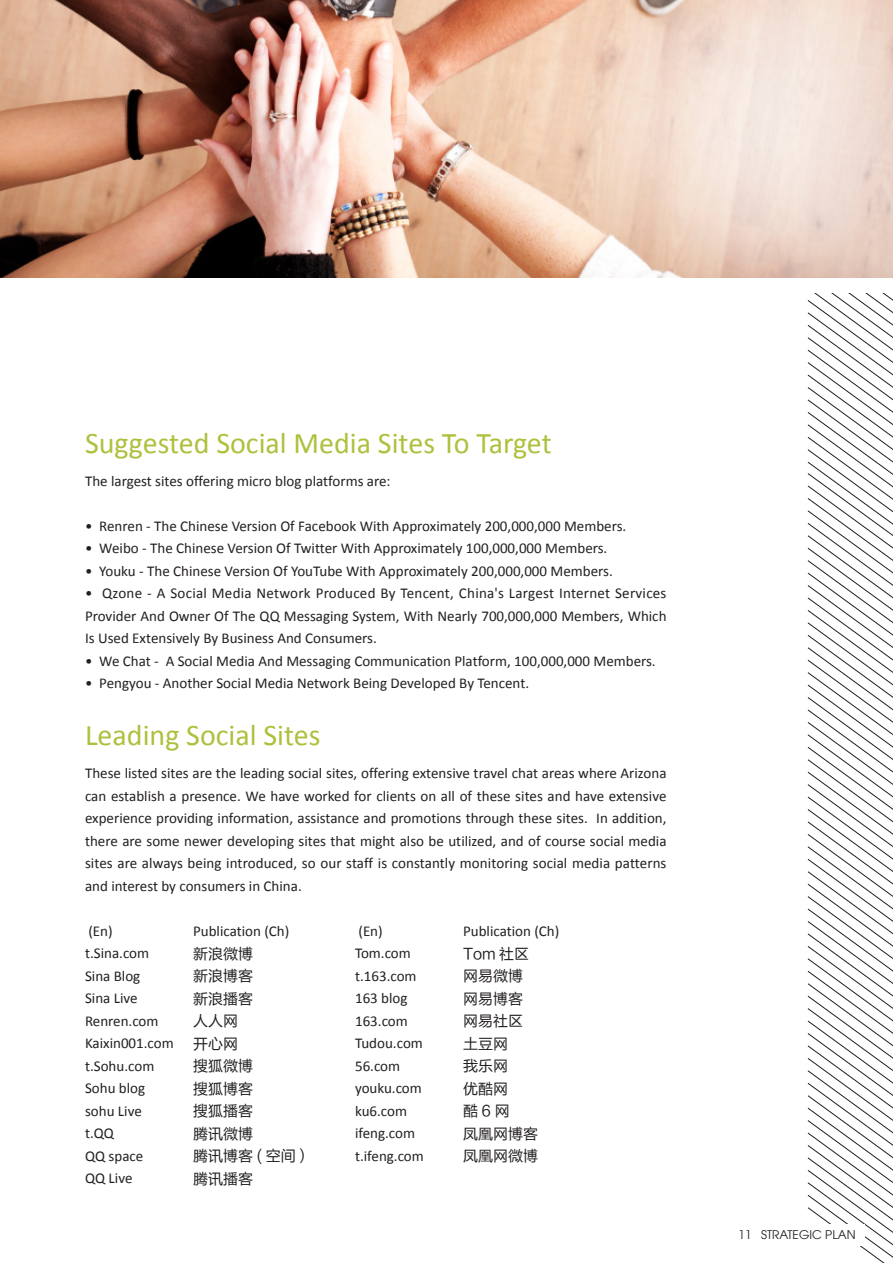
<style>
.page{position:relative;width:893px;height:1263px;background:#fff}
.page>*{position:absolute;margin:0;border:0;box-sizing:border-box;transform-origin:0 0}
.t1{font:30px "Calibri";color:#afc03d}
.t2{font:15px/22.5px "Calibri";color:#231f20;text-align:justify}
.t3{font:15px "FZLTHK GBK1 0";color:#231f20}
.t4{font:12px "Avant Garde LT";color:#231f20}
</style>
<div class="page">
<svg style="left:807px;top:293px;width:86px;height:970px"></svg>
<div style="left:737px;top:1224px;width:127px;height:21px;background:#fff"></div>
<img style="left:0;top:0;width:893px;height:277px">
<p class="t1" style="left:85px;top:424px;width:468px">Suggested Social Media Sites To Target</p>
<p class="t2" style="left:85px;top:469px;width:307px">The largest sites offering micro blog platforms are:</p>
<p class="t2" style="left:85px;top:514px;width:543px">• Renren - The Chinese Version Of Facebook With Approximately 200,000,000 Members.</p>
<p class="t2" style="left:85px;top:537px;width:524px">• Weibo - The Chinese Version Of Twitter With Approximately 100,000,000 Members.</p>
<p class="t2" style="left:85px;top:559px;width:529px">• Youku - The Chinese Version Of YouTube With Approximately 200,000,000 Members.</p>
<p class="t2" style="left:85px;top:582px;width:583px">• Qzone - A Social Media Network Produced By Tencent, China's Largest Internet Services Provider And Owner Of The QQ Messaging System, With Nearly 700,000,000 Members, Which Is Used Extensively By Business And Consumers.</p>
<p class="t2" style="left:85px;top:649px;width:572px">• We Chat - A Social Media And Messaging Communication Platform, 100,000,000 Members.</p>
<p class="t2" style="left:85px;top:672px;width:446px">• Pengyou - Another Social Media Network Being Developed By Tencent.</p>
<p class="t1" style="left:85px;top:716px;width:237px">Leading Social Sites</p>
<p class="t2" style="left:85px;top:762px;width:583px">These listed sites are the leading social sites, offering extensive travel chat areas where Arizona can establish a presence. We have worked for clients on all of these sites and have extensive experience providing information, assistance and promotions through these sites. In addition, there are some newer developing sites that might also be utilized, and of course social media sites are always being introduced, so our staff is constantly monitoring social media patterns and interest by consumers in China.</p>
<p class="t2" style="left:88px;top:919px;width:26px">(En)</p>
<p class="t2" style="left:193px;top:919px;width:98px">Publication (Ch)</p>
<p class="t2" style="left:358px;top:919px;width:26px">(En)</p>
<p class="t2" style="left:463px;top:919px;width:98px">Publication (Ch)</p>
<p class="t2" style="left:85px;top:942px;width:66px">t.Sina.com</p>
<p class="t3" style="left:193px;top:945px;width:61px">新浪微博</p>
<p class="t2" style="left:355px;top:942px;width:57px">Tom.com</p>
<p class="t3" style="left:463px;top:945px;width:68px">Tom 社区</p>
<p class="t2" style="left:85px;top:964px;width:57px">Sina Blog</p>
<p class="t3" style="left:193px;top:968px;width:61px">新浪博客</p>
<p class="t2" style="left:355px;top:964px;width:63px">t.163.com</p>
<p class="t3" style="left:463px;top:968px;width:61px">网易微博</p>
<p class="t2" style="left:85px;top:987px;width:54px">Sina Live</p>
<p class="t3" style="left:193px;top:990px;width:61px">新浪播客</p>
<p class="t2" style="left:355px;top:987px;width:54px">163 blog</p>
<p class="t3" style="left:463px;top:990px;width:61px">网易博客</p>
<p class="t2" style="left:85px;top:1009px;width:75px">Renren.com</p>
<p class="t3" style="left:193px;top:1013px;width:46px">人人网</p>
<p class="t2" style="left:355px;top:1009px;width:54px">163.com</p>
<p class="t3" style="left:463px;top:1013px;width:61px">网易社区</p>
<p class="t2" style="left:85px;top:1032px;width:90px">Kaixin001.com</p>
<p class="t3" style="left:193px;top:1035px;width:46px">开心网</p>
<p class="t2" style="left:355px;top:1032px;width:69px">Tudou.com</p>
<p class="t3" style="left:463px;top:1035px;width:46px">土豆网</p>
<p class="t2" style="left:85px;top:1054px;width:71px">t.Sohu.com</p>
<p class="t3" style="left:193px;top:1058px;width:61px">搜狐微博</p>
<p class="t2" style="left:355px;top:1054px;width:47px">56.com</p>
<p class="t3" style="left:463px;top:1058px;width:46px">我乐网</p>
<p class="t2" style="left:85px;top:1077px;width:62px">Sohu blog</p>
<p class="t3" style="left:193px;top:1080px;width:61px">搜狐博客</p>
<p class="t2" style="left:355px;top:1077px;width:68px">youku.com</p>
<p class="t3" style="left:463px;top:1080px;width:46px">优酷网</p>
<p class="t2" style="left:85px;top:1099px;width:58px">sohu Live</p>
<p class="t3" style="left:193px;top:1103px;width:61px">搜狐播客</p>
<p class="t2" style="left:355px;top:1099px;width:54px">ku6.com</p>
<p class="t3" style="left:463px;top:1103px;width:48px">酷6网</p>
<p class="t2" style="left:85px;top:1122px;width:30px">t.QQ</p>
<p class="t3" style="left:193px;top:1125px;width:61px">腾讯微博</p>
<p class="t2" style="left:355px;top:1122px;width:61px">ifeng.com</p>
<p class="t3" style="left:463px;top:1125px;width:76px">凤凰网博客</p>
<p class="t2" style="left:85px;top:1144px;width:60px">QQ space</p>
<p class="t3" style="left:193px;top:1148px;width:119px">腾讯博客 ( 空间）</p>
<p class="t2" style="left:355px;top:1144px;width:70px">t.ifeng.com</p>
<p class="t3" style="left:463px;top:1148px;width:76px">凤凰网微博</p>
<p class="t2" style="left:85px;top:1167px;width:49px">QQ Live</p>
<p class="t3" style="left:193px;top:1170px;width:61px">腾讯播客</p>
<p class="t4" style="left:738px;top:1227px;width:119px">11 STRATEGIC PLAN</p>
</div>
